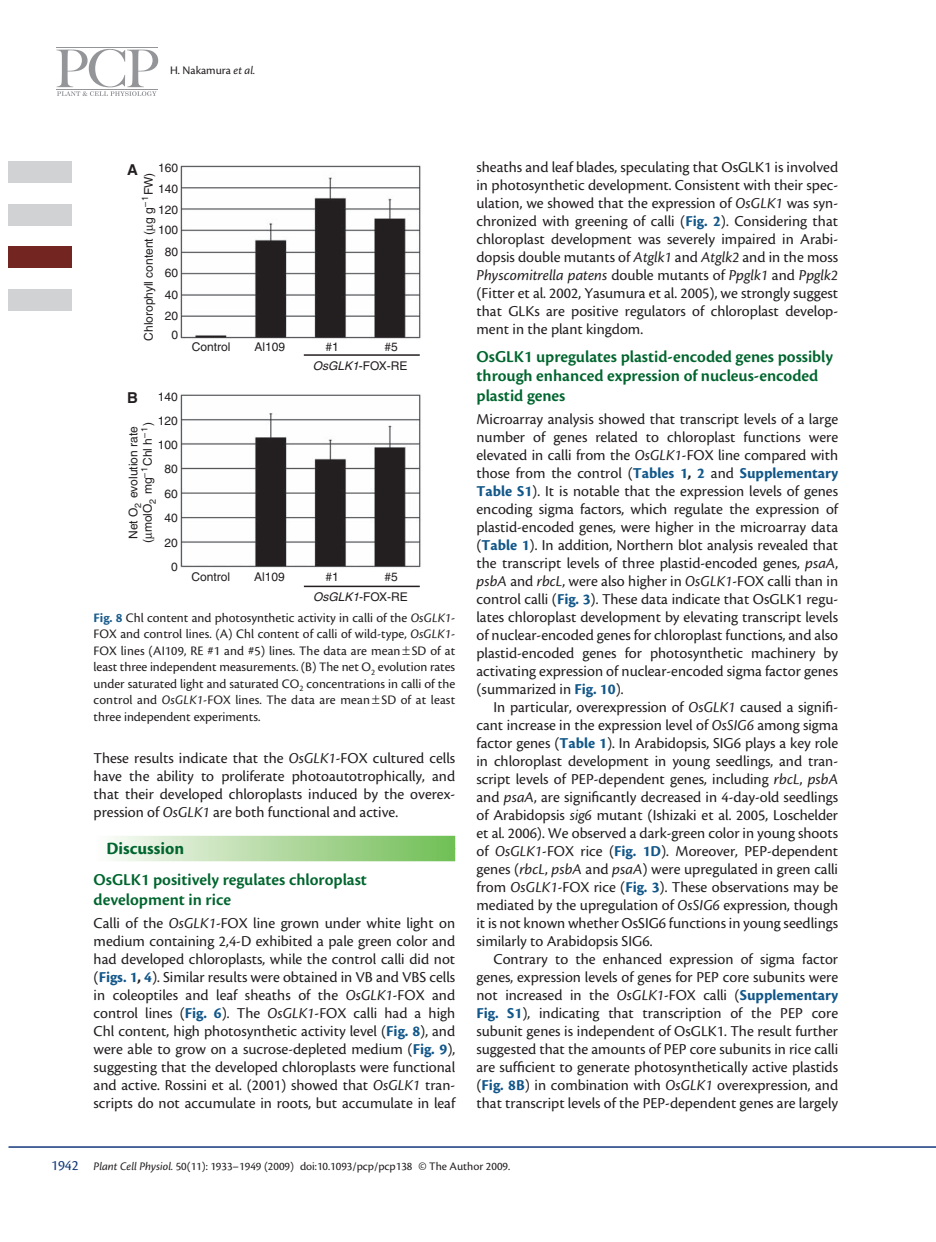
<style>
.page{position:relative;width:936px;height:1242px;background:#fff}
.page>*{position:absolute;margin:0;border:0;box-sizing:border-box;transform-origin:0 0}
.t1{font:700 18px "Cronos L";color:#00652e}
.t2{font:600 17.25px/19.5px "Cronos L";color:#00652e}
.t3{font:15.75px/18px "Cronos L";color:#231f20;text-align:justify}
.t4{font:15px "Cronos L";color:#13397a}
.t5{font:700 15px "Helvetica";color:#231f20}
.t6{font:13.5px/16.5px "Cronos L";color:#231f20;text-align:justify}
.t7{font:12px/24.3px "Helvetica";color:#231f20;text-align:justify}
.t8{font:12px "Cronos L";color:#231f20}
.s1{font-style:italic}
.s2{font-weight:700;color:#1b5d8d}
.s3{font-weight:700;color:#125789}
.s4{font-weight:700}
</style>
<div class="page">
<svg style="left:113px;top:835px;width:342px;height:12px;background:#b7dca8"></svg>
<svg style="left:113px;top:847px;width:342px;height:14px;background:#b2daa2"></svg>
<img style="left:180px;top:165px;width:241px;height:174px">
<img style="left:180px;top:394px;width:241px;height:174px">
<hr style="left:304px;top:354px;width:116px;height:2px;background:#231f20">
<hr style="left:304px;top:585px;width:116px;height:2px;background:#231f20">
<hr style="left:9px;top:1146px;width:926px;height:1px;background:#13397a">
<svg style="left:56px;top:49px;width:102px;height:47px"></svg>
<hr style="left:56px;top:89px;width:102px;height:1px;background:#939598">
<hr style="left:56px;top:47px;width:102px;height:1px;background:#939598">
<div style="left:9px;top:289px;width:63px;height:21px;background:#d1d2d4"></div>
<div style="left:9px;top:204px;width:63px;height:21px;background:#d1d2d4"></div>
<div style="left:9px;top:162px;width:63px;height:21px;background:#d1d2d4"></div>
<div style="left:9px;top:247px;width:63px;height:21px;background:#722521"></div>
<p class="t8" style="left:170px;top:66px;width:87px">H. Nakamura <span class="s1">et al.</span></p>
<p class="t7" style="left:158px;top:159px;width:22px;line-height:20.7px">160<br>140<br>120<br>100</p>
<p class="t7" style="left:165px;top:242px;width:15px;line-height:21.5px">80<br>60<br>40<br>20</p>
<p class="t5" style="left:127px;top:164px;width:12px">A</p>
<p class="t7" style="left:138px;top:224px;width:53px;rotate:-90deg">g g<sup>–1</sup>FW)</p>
<p class="t7" style="left:138px;top:340px;width:111px;rotate:-90deg">Chlorophyll content (</p>
<p class="t7" style="left:171px;top:324px;width:8px">0</p>
<p class="t7" style="left:158px;top:385px;width:22px;text-align:right">140<br>120<br>100<br>80<br>60<br>40<br>20<br>0</p>
<p class="t5" style="left:127px;top:392px;width:12px">B</p>
<p class="t7" style="left:127px;top:543px;width:123px;line-height:14.4px;text-align:center;rotate:-90deg">Net O<sub>2</sub> evolution rate<br>( molO<sub>2</sub> mg<sup>–1</sup>Chl h<sup>–1</sup>)</p>
<p class="t7" style="left:192px;top:335px;width:40px">Control</p>
<p class="t7" style="left:254px;top:335px;width:32px">Al109</p>
<p class="t7" style="left:325px;top:335px;width:15px">#1</p>
<p class="t7" style="left:313px;top:338px;width:96px;line-height:19.5px;text-indent:72px">#5<br><span class="s1">OsGLK1</span>-FOX-RE</p>
<p class="t7" style="left:191px;top:566px;width:40px">Control</p>
<p class="t7" style="left:254px;top:566px;width:32px">Al109</p>
<p class="t7" style="left:325px;top:566px;width:15px">#1</p>
<p class="t7" style="left:313px;top:568px;width:96px;line-height:19.6px;text-indent:71px">#5<br><span class="s1">OsGLK1</span>-FOX-RE</p>
<p class="t6" style="left:94px;top:610px;width:363px"><span class="s2">Fig. 8</span> Chl content and photosynthetic activity in calli of the <span class="s1">OsGLK1</span> - FOX and control lines. (A) Chl content of calli of wild-type, <span class="s1">OsGLK1</span> - FOX lines (AI109, RE #1 and #5) lines. The data are mean SD of at least three independent measurements. (B) The net O <sub>2</sub> evolution rates under saturated light and saturated CO <sub>2</sub> concentrations in calli of the control and <span class="s1">OsGLK1</span> -FOX lines. The data are mean SD of at least three independent experiments.</p>
<p class="t3" style="left:94px;top:750px;width:363px">These results indicate that the <span class="s1">OsGLK1</span> -FOX cultured cells have the ability to proliferate photoautotrophically, and that their developed chloroplasts induced by the overex&shy;pression of <span class="s1">OsGLK1</span> are both functional and active.</p>
<p class="t1" style="left:106px;top:841px;width:79px">Discussion</p>
<p class="t2" style="left:94px;top:871px;width:275px">OsGLK1 positively regulates chloroplast development in rice</p>
<p class="t3" style="left:94px;top:915px;width:363px">Calli of the <span class="s1">OsGLK1</span> -FOX line grown under white light on medium containing 2,4-D exhibited a pale green color and had developed chloroplasts, while the control calli did not ( <span class="s3">Figs. 1</span> <span class="s4">,</span> <span class="s3">4</span> ). Similar results were obtained in VB and VBS cells in coleoptiles and leaf sheaths of the <span class="s1">OsGLK1</span> -FOX and control lines ( <span class="s3">Fig. 6</span> ). The <span class="s1">OsGLK1</span> -FOX calli had a high Chl content, high photosynthetic activity level ( <span class="s3">Fig. 8</span> ), and were able to grow on a sucrose-depleted medium ( <span class="s3">Fig. 9</span> ), suggesting that the developed chloroplasts were functional and active. Rossini et al. (2001) showed that <span class="s1">OsGLK1</span> tran&shy;scripts do not accumulate in roots, but accumulate in leaf</p>
<p class="t3" style="left:476px;top:159px;width:363px">sheaths and leaf blades, speculating that OsGLK1 is involved in photosynthetic development. Consistent with their spec&shy;ulation, we showed that the expression of <span class="s1">OsGLK1</span> was syn&shy;chronized with greening of calli ( <span class="s3">Fig. 2</span> ). Considering that chloroplast development was severely impaired in Arabi&shy;dopsis double mutants of <span class="s1">Atglk1</span> and <span class="s1">Atglk2</span> and in the moss <span class="s1">Physcomitrella patens</span> double mutants of <span class="s1">Ppglk1</span> and <span class="s1">Ppglk2 </span>( Fitter et al. 2002 , Yasumura et al. 2005 ), we strongly suggest that GLKs are positive regulators of chloroplast develop&shy;ment in the plant kingdom.</p>
<p class="t2" style="left:476px;top:347px;width:358px">OsGLK1 upregulates plastid-encoded genes possibly through enhanced expression of nucleus-encoded plastid genes</p>
<p class="t3" style="left:476px;top:411px;width:363px">Microarray analysis showed that transcript levels of a large number of genes related to chloroplast functions were elevated in calli from the <span class="s1">OsGLK1</span> -FOX line compared with those from the control ( <span class="s3">Tables 1</span> <span class="s4">,</span> <span class="s3">2</span> and <span class="s3">Supplementary Table S1</span> ). It is notable that the expression levels of genes encoding sigma factors, which regulate the expression of plastid-encoded genes, were higher in the microarray data ( <span class="s3">Table 1</span> ). In addition, Northern blot analysis revealed that the transcript levels of three plastid-encoded genes, <span class="s1">psaA</span> , <span class="s1">psbA</span> and <span class="s1">rbcL</span> , were also higher in <span class="s1">OsGLK1</span> -FOX calli than in control calli ( <span class="s3">Fig. 3</span> ). These data indicate that OsGLK1 regu&shy;lates chloroplast development by elevating transcript levels of nuclear-encoded genes for chloroplast functions, and also plastid-encoded genes for photosynthetic machinery by activating expression of nuclear-encoded sigma factor genes (summarized in <span class="s3">Fig. 10</span> ).</p>
<p class="t3" style="left:476px;top:699px;width:363px;text-indent:17px">In particular, overexpression of <span class="s1">OsGLK1</span> caused a signifi&shy;cant increase in the expression level of <span class="s1">OsSIG6</span> among sigma factor genes ( <span class="s3">Table 1</span> ). In Arabidopsis, SIG6 plays a key role in chloroplast development in young seedlings, and tran&shy;script levels of PEP-dependent genes, including <span class="s1">rbcL</span> , <span class="s1">psbA </span>and <span class="s1">psaA</span> , are significantly decreased in 4-day-old seedlings of Arabidopsis <span class="s1">sig6</span> mutant ( Ishizaki et al. 2005 , Loschelder et al. 2006 ). We observed a dark-green color in young shoots of <span class="s1">OsGLK1</span> -FOX rice ( <span class="s3">Fig. 1D</span> ). Moreover, PEP-dependent genes ( <span class="s1">rbcL</span> , <span class="s1">psbA</span> and <span class="s1">psaA</span> ) were upregulated in green calli from <span class="s1">OsGLK1</span> -FOX rice ( <span class="s3">Fig. 3</span> ). These observations may be mediated by the upregulation of <span class="s1">OsSIG6</span> expression, though it is not known whether OsSIG6 functions in young seedlings similarly to Arabidopsis SIG6.</p>
<p class="t3" style="left:476px;top:951px;width:363px;text-indent:17px">Contrary to the enhanced expression of sigma factor genes, expression levels of genes for PEP core subunits were not increased in the <span class="s1">OsGLK1</span> -FOX calli ( <span class="s3">Supplementary Fig. S1</span> ), indicating that transcription of the PEP core subunit genes is independent of OsGLK1. The result further suggested that the amounts of PEP core subunits in rice calli are sufficient to generate photosynthetically active plastids ( <span class="s3">Fig. 8B</span> ) in combination with <span class="s1">OsGLK1</span> overexpression, and that transcript levels of the PEP-dependent genes are largely</p>
<p class="t4" style="left:51px;top:1159px;width:29px">1942</p>
<p class="t8" style="left:94px;top:1161px;width:418px"><span class="s1">Plant Cell Physiol.</span> 50(11): 1933–1949 (2009) doi:10.1093/pcp/pcp138 © The Author 2009.</p>
</div>
